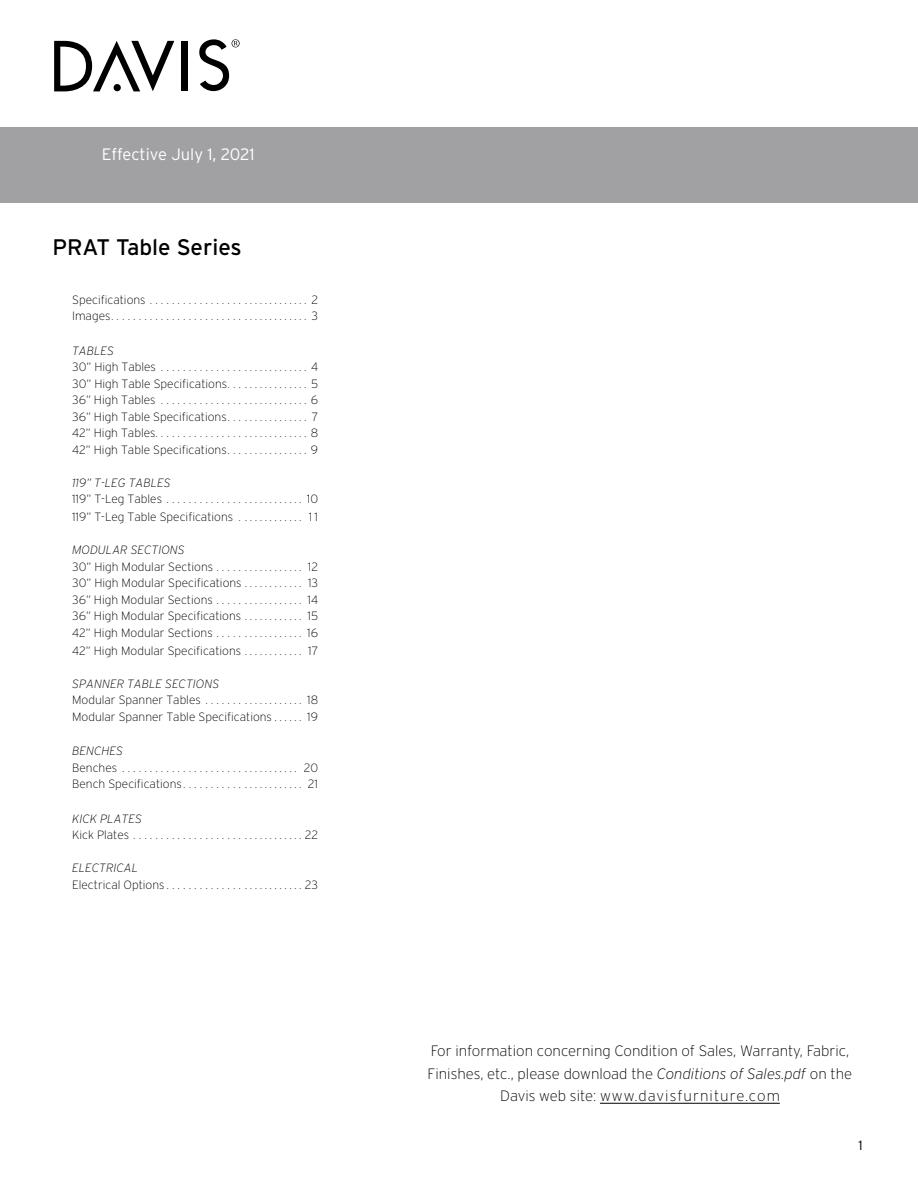
<style>
.page{position:relative;width:918px;height:1188px;background:#fff}
.page>*{position:absolute;margin:0;border:0;box-sizing:border-box;transform-origin:0 0}
.t1{font:22.5px "Interstate";color:#000}
.t2{font:300 16.5px "Interstate";color:#fff}
.t3{font:200 15px/22.5px "Interstate";color:#000;text-align:center}
.t4{font:300 13.5px "Interstate";color:#000}
.t5{font:200 12px/16.5px "Interstate";color:#000}
.t6{font:italic 200 12px "Interstate";color:#000}
.s1{font-style:italic}
</style>
<div class="page">
<svg style="left:54px;top:41px;width:120px;height:50px"></svg>
<div style="left:182px;top:41px;width:6px;height:50px;background:#000"></div>
<div style="left:114px;top:84px;width:7px;height:7px;background:#000;border-radius:50%"></div>
<svg style="left:199px;top:39px;width:41px;height:52px"></svg>
<div style="left:0;top:127px;width:918px;height:76px;background:#a1a1a4"></div>
<hr style="left:600px;top:1103px;width:180px;height:1px;background:#000">
<h2 class="t2" style="left:102px;top:145px;width:154px">Effective July 1, 2021</h2>
<h1 class="t1" style="left:52px;top:234px;width:191px">PRAT Table Series</h1>
<p class="t5" style="left:72px;top:291px;width:248px">Specifications ................. ............. 2<br>Images........................ ............. 3</p>
<p class="t6" style="left:72px;top:343px;width:43px">TABLES</p>
<p class="t5" style="left:72px;top:359px;width:248px;text-align:justify">30” High Tables ............... ............. 4<br>30” High Table Specifications. . . . . . . . . . . . . . . . 5<br>36” High Tables ............... ............. 6<br>36” High Table Specifications. . . . . . . . . . . . . . . . 7<br>42” High Tables................ ............. 8<br>42” High Table Specifications. . . . . . . . . . . . . . . . 9</p>
<p class="t6" style="left:72px;top:475px;width:100px">119” T-LEG TABLES</p>
<p class="t5" style="left:72px;top:490px;width:248px;line-height:18px">119” T-Leg Tables .............. ............ 10<br>119” T-Leg Table Specifications . . . . . . . . . . . . . 1 1</p>
<p class="t6" style="left:72px;top:543px;width:114px">MODULAR SECTIONS</p>
<p class="t5" style="left:72px;top:558px;width:248px;text-align:justify">30” High Modular Sections . . . . . . . . . . . . . . . . . 12<br>30” High Modular Specifications . . . . . . . . . . . . 13<br>36” High Modular Sections . . . . . . . . . . . . . . . . . 14<br>36” High Modular Specifications . . . . . . . . . . . . 15<br>42” High Modular Sections . . . . . . . . . . . . . . . . . 16</p>
<p class="t5" style="left:72px;top:642px;width:248px">42” High Modular Specifications . . . . . . . . . . . . 17</p>
<p class="t6" style="left:72px;top:676px;width:149px">SPANNER TABLE SECTIONS</p>
<p class="t5" style="left:72px;top:692px;width:248px">Modular Spanner Tables ...... . ............ 18<br>Modular Spanner Table Specifications . . . . . . 19</p>
<p class="t6" style="left:72px;top:744px;width:52px">BENCHES</p>
<p class="t5" style="left:72px;top:759px;width:248px">Benches ...................... ........... 20<br>Bench Specifications........... ............ 21</p>
<p class="t6" style="left:72px;top:811px;width:71px">KICK PLATES</p>
<p class="t5" style="left:72px;top:827px;width:247px">Kick Plates .................... ............22</p>
<p class="t6" style="left:72px;top:861px;width:67px">ELECTRICAL</p>
<p class="t5" style="left:72px;top:876px;width:248px">Electrical Options.............. ............23</p>
<p class="t3" style="left:428px;top:1040px;width:426px">For information concerning Condition of Sales, Warranty, Fabric,<br>Finishes, etc., please download the <span class="s1">Conditions of Sales.pdf</span> on the<br>Davis web site: www.davisfurniture.com</p>
<p class="t4" style="left:859px;top:1138px;width:6px">1</p>
</div>
